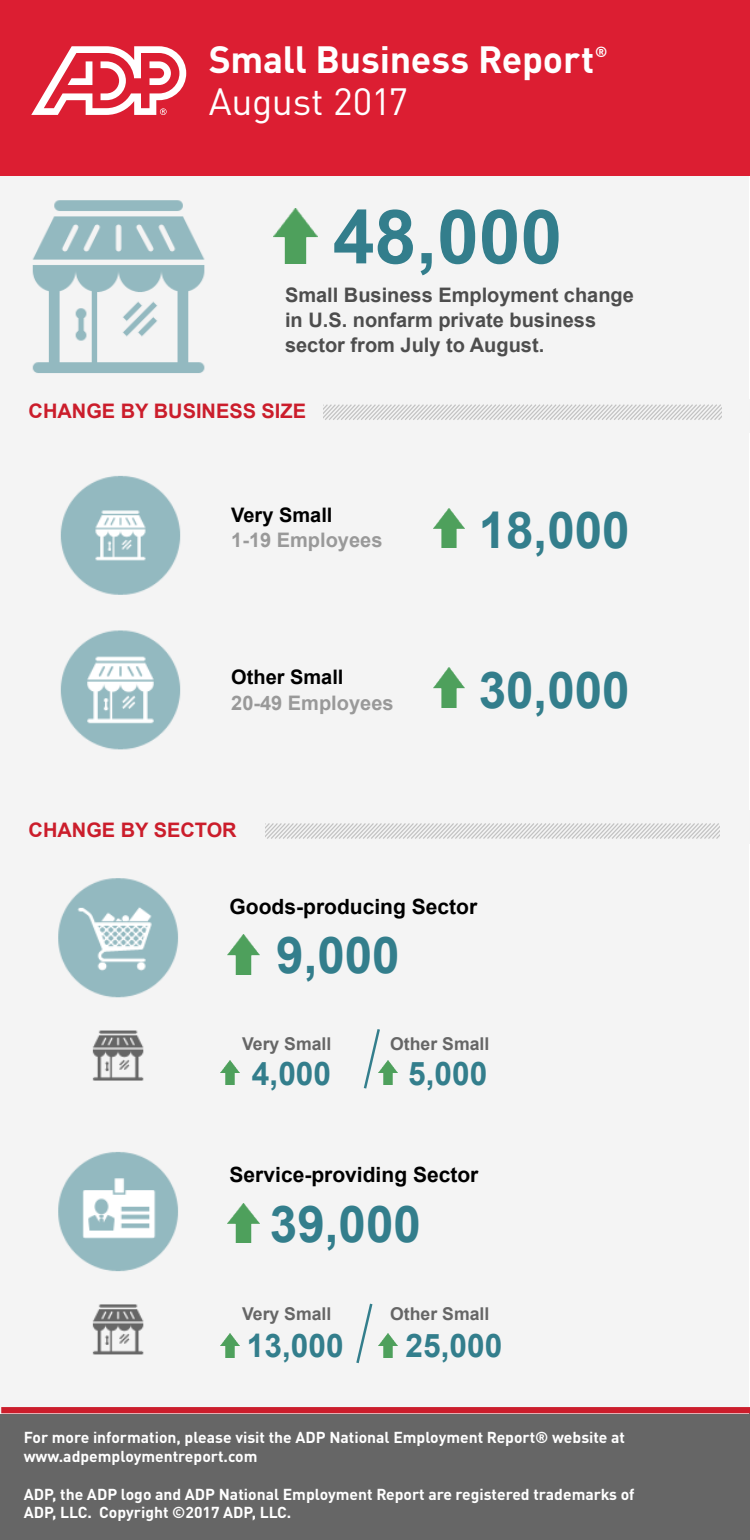
<style>
.page{position:relative;width:750px;height:1540px;background:#fff}
.page>*{position:absolute;margin:0;border:0;box-sizing:border-box;transform-origin:0 0}
.t1{font:700 75px "Arial";color:#337e8c}
.t2{font:700 50.75px "Arial";color:#337e8c}
.t3{font:700 37.5px "DINOT";letter-spacing:-.005em;color:#fff}
.t4{font:37.5px "DINOT";letter-spacing:-.01em;color:#fff}
.t5{font:700 32.5px "Arial";color:#337e8c}
.t6{font:700 21px "Arial";color:#000}
.t7{font:700 20px/25px "Arial";color:#4d4d4d}
.t8{font:700 20px "Arial";color:#cb1d2b}
.t9{font:700 20px "Arial";color:#999}
.t10{font:700 20px "Arial";color:#000}
.t11{font:700 17.62px "Arial";color:#666}
.t12{font:700 15.75px/18.9px "DINOT";color:#fff}
.t13{font:700 14.62px "DINOT";color:#fff}
</style>
<div class="page">
<div style="left:0;top:1413px;width:750px;height:127px;background:#666"></div>
<div style="left:0;top:175px;width:749px;height:1238px;background:#f4f4f4"></div>
<img style="left:32px;top:200px;width:173px;height:173px">
<svg style="left:265px;top:823px;width:455px;height:16px"></svg>
<div style="left:720px;top:810px;width:30px;height:33px;background:#f4f4f4"></div>
<svg style="left:323px;top:404px;width:399px;height:16px"></svg>
<div style="left:723px;top:399px;width:27px;height:33px;background:#f4f4f4"></div>
<img style="left:274px;top:209px;width:44px;height:55px">
<img style="left:433px;top:668px;width:31px;height:39px">
<img style="left:433px;top:508px;width:31px;height:39px">
<img style="left:228px;top:1203px;width:31px;height:40px">
<img style="left:228px;top:935px;width:31px;height:39px">
<img style="left:221px;top:1334px;width:19px;height:23px">
<img style="left:221px;top:1061px;width:19px;height:23px">
<img style="left:379px;top:1334px;width:19px;height:23px">
<img style="left:382px;top:1061px;width:16px;height:23px">
<div style="left:0;top:0;width:750px;height:175px;background:#dc1e32"></div>
<svg style="left:31px;top:46px;width:155px;height:69px"></svg>
<img style="left:60px;top:475px;width:121px;height:275px">
<div style="left:1px;top:1407px;width:749px;height:6px;background:#cb1d2b"></div>
<svg style="left:363px;top:1029px;width:19px;height:60px"></svg>
<svg style="left:356px;top:1303px;width:17px;height:61px"></svg>
<img style="left:58px;top:878px;width:120px;height:477px">
<h3 class="t3" style="left:209px;top:35px;width:387px">Small Business Report</h3>
<p class="t13" style="left:595px;top:42px;width:14px">®</p>
<h3 class="t4" style="left:209px;top:79px;width:201px">August 2017</h3>
<h1 class="t1" style="left:333px;top:187px;width:231px">48,000</h1>
<p class="t7" style="left:285px;top:283px;width:350px">Small Business Employment change in U.S. nonfarm private business sector from July to August.</p>
<p class="t8" style="left:29px;top:398px;width:279px">CHANGE BY BUSINESS SIZE</p>
<p class="t10" style="left:231px;top:501px;width:103px">Very Small</p>
<p class="t9" style="left:231px;top:526px;width:153px">1-19 Employees</p>
<p class="t10" style="left:231px;top:664px;width:114px">Other Small</p>
<p class="t9" style="left:231px;top:689px;width:164px">20-49 Employees</p>
<p class="t8" style="left:29px;top:817px;width:210px">CHANGE BY SECTOR</p>
<h2 class="t2" style="left:479px;top:496px;width:153px">18,000</h2>
<h2 class="t2" style="left:479px;top:656px;width:153px">30,000</h2>
<h3 class="t6" style="left:230px;top:892px;width:249px">Goods-producing Sector</h3>
<h2 class="t2" style="left:276px;top:922px;width:125px">9,000</h2>
<p class="t11" style="left:242px;top:1032px;width:91px">Very Small</p>
<p class="t11" style="left:390px;top:1032px;width:101px">Other Small</p>
<h3 class="t5" style="left:252px;top:1051px;width:81px">4,000</h3>
<h3 class="t5" style="left:408px;top:1051px;width:81px">5,000</h3>
<h3 class="t6" style="left:230px;top:1161px;width:250px">Service-providing Sector</h3>
<h2 class="t2" style="left:270px;top:1190px;width:153px">39,000</h2>
<p class="t11" style="left:242px;top:1302px;width:91px">Very Small</p>
<p class="t11" style="left:390px;top:1302px;width:101px">Other Small</p>
<h3 class="t5" style="left:247px;top:1323px;width:98px">13,000</h3>
<h3 class="t5" style="left:406px;top:1323px;width:98px">25,000</h3>
<p class="t12" style="left:24px;top:1427px;width:603px">For more information, please visit the ADP National Employment Report® website at www.adpemploymentreport.com</p>
<p class="t12" style="left:24px;top:1484px;width:612px">ADP, the ADP logo and ADP National Employment Report are registered trademarks of<br>ADP, LLC. Copyright ©2017 ADP, LLC.</p>
</div>
